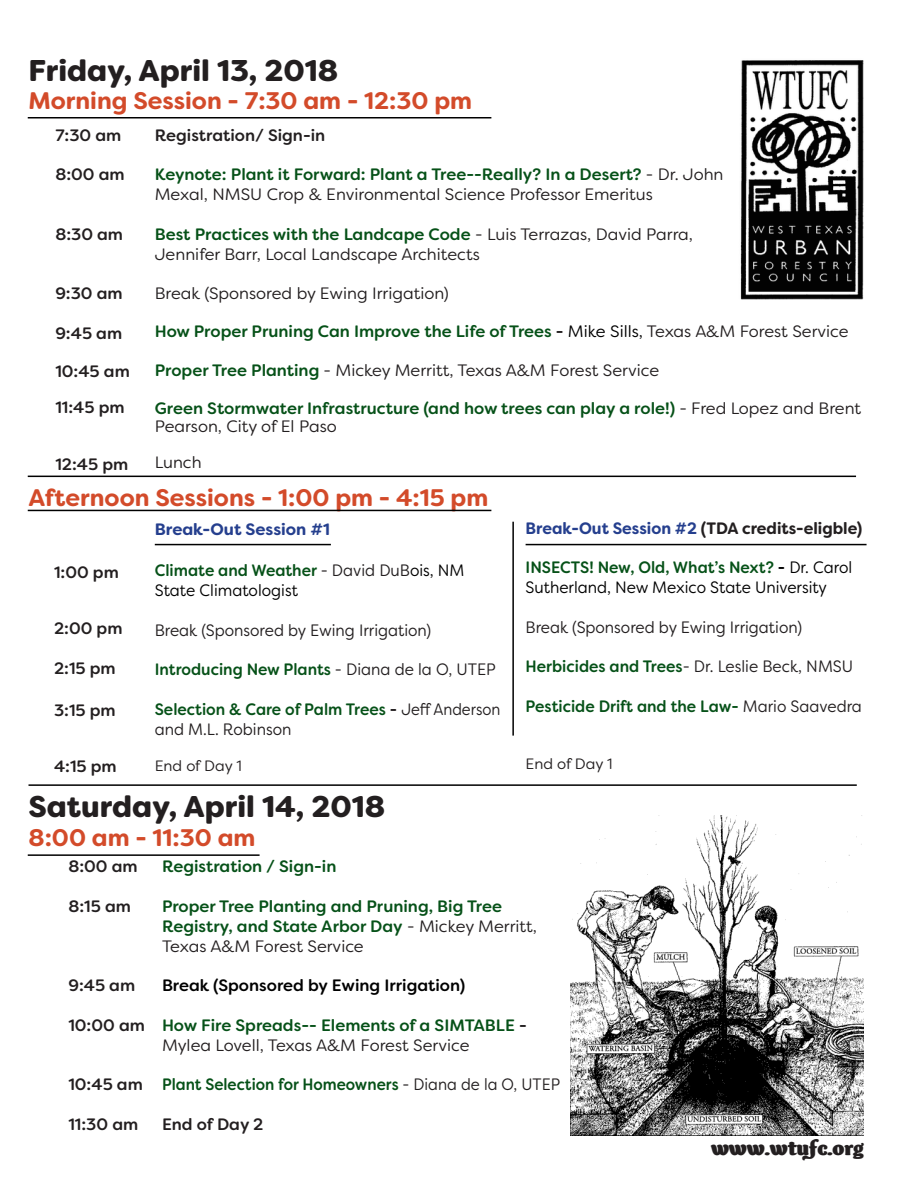
<style>
.page{position:relative;width:918px;height:1188px;background:#fff}
.page>*{position:absolute;margin:0;border:0;box-sizing:border-box;transform-origin:0 0}
.t1{font:900 30px "Filson Soft";color:#231f20}
.t2{font:700 24px "Filson Soft";color:#d34b2a}
.t3{font:18px "Barricada Pro";color:#231f20}
.t4{font:16.5px/19.8px "Filson Soft";color:#231f20}
.t5{font:500 16.5px/19.8px "Filson Soft";color:#065118}
.t6{font:500 16.5px "Filson Soft";color:#231f20}
.t7{font:16.5px/19.8px "Filson Soft";color:#000;scale:.94 1}
.t8{font:16.5px "Filson Soft";color:#231f20;scale:.94 1}
.t9{font:500 16.5px "Filson Soft";color:#065118;scale:.94 1}
.t10{font:16.5px/19.8px "Filson Soft";color:#231f20;scale:.9 1}
.t11{font:500 16.5px "Filson Soft";color:#065118;scale:.92 1}
.t12{font:700 16.5px "Filson Soft";color:#231f20;scale:.96 1}
.t13{font:500 16.5px "Filson Soft";color:#000}
.t14{font:700 16.5px "Filson Soft";color:#253f8e}
.t15{font:15px "Filson Soft";color:#231f20}
.s1{font-weight:500;color:#065118}
.s2{color:#231f20}
.s3{font-weight:400;color:#000}
.s4{font-weight:400;color:#231f20}
.s5{font-weight:500}
.s6{color:#253f8e}
</style>
<div class="page">
<hr style="left:512px;top:522px;width:2px;height:214px;background:#000">
<img style="left:571px;top:815px;width:293px;height:321px">
<img style="left:740px;top:60px;width:124px;height:239px">
<hr style="left:155px;top:544px;width:176px;height:1px;background:#000">
<hr style="left:526px;top:544px;width:341px;height:1px;background:#000">
<hr style="left:28px;top:784px;width:829px;height:2px;background:#000">
<hr style="left:28px;top:476px;width:828px;height:1px;background:#000">
<hr style="left:28px;top:510px;width:463px;height:1px;background:#000">
<hr style="left:28px;top:117px;width:463px;height:1px;background:#000">
<hr style="left:28px;top:854px;width:232px;height:2px;background:#000">
<p class="t1" style="left:28px;top:51px;width:311px">Friday, April 13, 2018</p>
<p class="t2" style="left:28px;top:86px;width:445px">Morning Session - 7:30 am - 12:30 pm</p>
<p class="t6" style="left:155px;top:124px;width:172px">Registration/ Sign-in</p>
<p class="t4" style="left:155px;top:165px;width:570px"><span class="s1">Keynote: Plant it Forward: Plant a Tree--Really? In a Desert?</span> - Dr. John<br>Mexal, NMSU Crop &amp; Environmental Science Professor Emeritus</p>
<p class="t4" style="left:155px;top:224px;width:540px"><span class="s1">Best Practices with the Landcape Code</span> - Luis Terrazas, David Parra,<br>Jennifer Barr, Local Landscape Architects</p>
<p class="t4" style="left:155px;top:283px;width:296px">Break (Sponsored by Ewing Irrigation)</p>
<p class="t6" style="left:55px;top:124px;width:67px">7:30 am</p>
<p class="t6" style="left:55px;top:164px;width:71px">8:00 am</p>
<p class="t6" style="left:55px;top:223px;width:69px">8:30 am</p>
<p class="t6" style="left:55px;top:283px;width:69px">9:30 am</p>
<p class="t6" style="left:55px;top:322px;width:68px">9:45 am</p>
<p class="t6" style="left:55px;top:360px;width:76px">10:45 am</p>
<p class="t6" style="left:55px;top:396px;width:71px">11:45 pm</p>
<p class="t5" style="left:155px;top:321px;width:695px">How Proper Pruning Can Improve the Life of Trees <span class="s2">-</span> <span class="s3">Mike Sills,</span> <span class="s4">Texas A&amp;M Forest Service</span></p>
<p class="t4" style="left:155px;top:361px;width:506px"><span class="s1">Proper Tree Planting</span> - Mickey Merritt, Texas A&amp;M Forest Service</p>
<p class="t5" style="left:155px;top:399px;width:708px;line-height:18px">Green Stormwater Infrastructure (and how trees can play a role!) <span class="s4">- Fred Lopez and Brent<br>Pearson, City of El Paso</span></p>
<p class="t4" style="left:155px;top:452px;width:48px">Lunch</p>
<p class="t6" style="left:55px;top:453px;width:74px">12:45 pm</p>
<p class="t2" style="left:28px;top:482px;width:461px">Afternoon Sessions - 1:00 pm - 4:15 pm</p>
<p class="t14" style="left:155px;top:518px;width:177px">Break-Out Session #1</p>
<p class="t7" style="left:155px;top:560px;width:331px"><span class="s1">Climate and Weather</span> <span class="s2">- David DuB</span>ois, NM<br>State Climatologist</p>
<p class="t8" style="left:155px;top:619px;width:296px">Break (Sponsored by Ewing Irrigation)</p>
<p class="t9" style="left:155px;top:659px;width:364px">Introducing New Plants <span class="s4">- Diana de la O, UTEP</span></p>
<p class="t10" style="left:155px;top:699px;width:385px"><span class="s1">Selection &amp; Care of Palm Trees</span> <span class="s5">-</span> Jeff Anderson and M.L. Robinson</p>
<p class="t15" style="left:155px;top:756px;width:89px">End of Day 1</p>
<p class="t12" style="left:526px;top:517px;width:352px"><span class="s6">Break-Out Session #2</span> (TDA credits-eligble)</p>
<p class="t7" style="left:526px;top:557px;width:349px"><span class="s1">INSECTS! New, Old, What’s Next?</span> <span class="s5">-</span> Dr. Carol<br>Sutherland, New Mexico State University</p>
<p class="t8" style="left:526px;top:616px;width:296px">Break (Sponsored by Ewing Irrigation)</p>
<p class="t8" style="left:526px;top:656px;width:350px"><span class="s1">Herbicides and Trees</span>- Dr. Leslie Beck, NMSU</p>
<p class="t9" style="left:526px;top:695px;width:359px">Pesticide Drift and the Law- <span class="s4">Mario Saavedra</span></p>
<p class="t6" style="left:54px;top:561px;width:66px">1:00 pm</p>
<p class="t6" style="left:54px;top:617px;width:70px">2:00 pm</p>
<p class="t6" style="left:54px;top:657px;width:63px">2:15 pm</p>
<p class="t6" style="left:54px;top:699px;width:63px">3:15 pm</p>
<p class="t15" style="left:526px;top:755px;width:89px">End of Day 1</p>
<p class="t6" style="left:54px;top:755px;width:64px">4:15 pm</p>
<p class="t1" style="left:28px;top:787px;width:358px">Saturday, April 14, 2018</p>
<p class="t2" style="left:28px;top:822px;width:229px">8:00 am - 11:30 am</p>
<p class="t5" style="left:162px;top:857px;width:176px">Registration / Sign-in</p>
<p class="t5" style="left:162px;top:896px;width:342px">Proper Tree Planting and Pruning, Big Tree</p>
<p class="t4" style="left:162px;top:916px;width:377px"><span class="s1">Registry, and State Arbor Day</span> - Mickey Merritt,<br>Texas A&amp;M Forest Service</p>
<p class="t13" style="left:162px;top:975px;width:305px">Break (Sponsored by Ewing Irrigation)</p>
<p class="t5" style="left:162px;top:1015px;width:366px">How Fire Spreads-- Elements of a SIMTABLE <span class="s2">-<br></span><span class="s4">Mylea Lovell, Texas A&amp;M Forest Service</span></p>
<p class="t11" style="left:162px;top:1074px;width:434px">Plant Selection for Homeowners <span class="s4">- Diana de la O, UTEP</span></p>
<p class="t6" style="left:162px;top:1113px;width:103px">End of Day 2</p>
<p class="t6" style="left:68px;top:856px;width:71px">8:00 am</p>
<p class="t6" style="left:68px;top:896px;width:64px">8:15 am</p>
<p class="t6" style="left:68px;top:975px;width:68px">9:45 am</p>
<p class="t6" style="left:68px;top:1014px;width:78px">10:00 am</p>
<p class="t6" style="left:68px;top:1074px;width:76px">10:45 am</p>
<p class="t6" style="left:68px;top:1113px;width:71px">11:30 am</p>
<p class="t3" style="left:711px;top:1138px;width:154px">www.wtufc.org</p>
</div>
